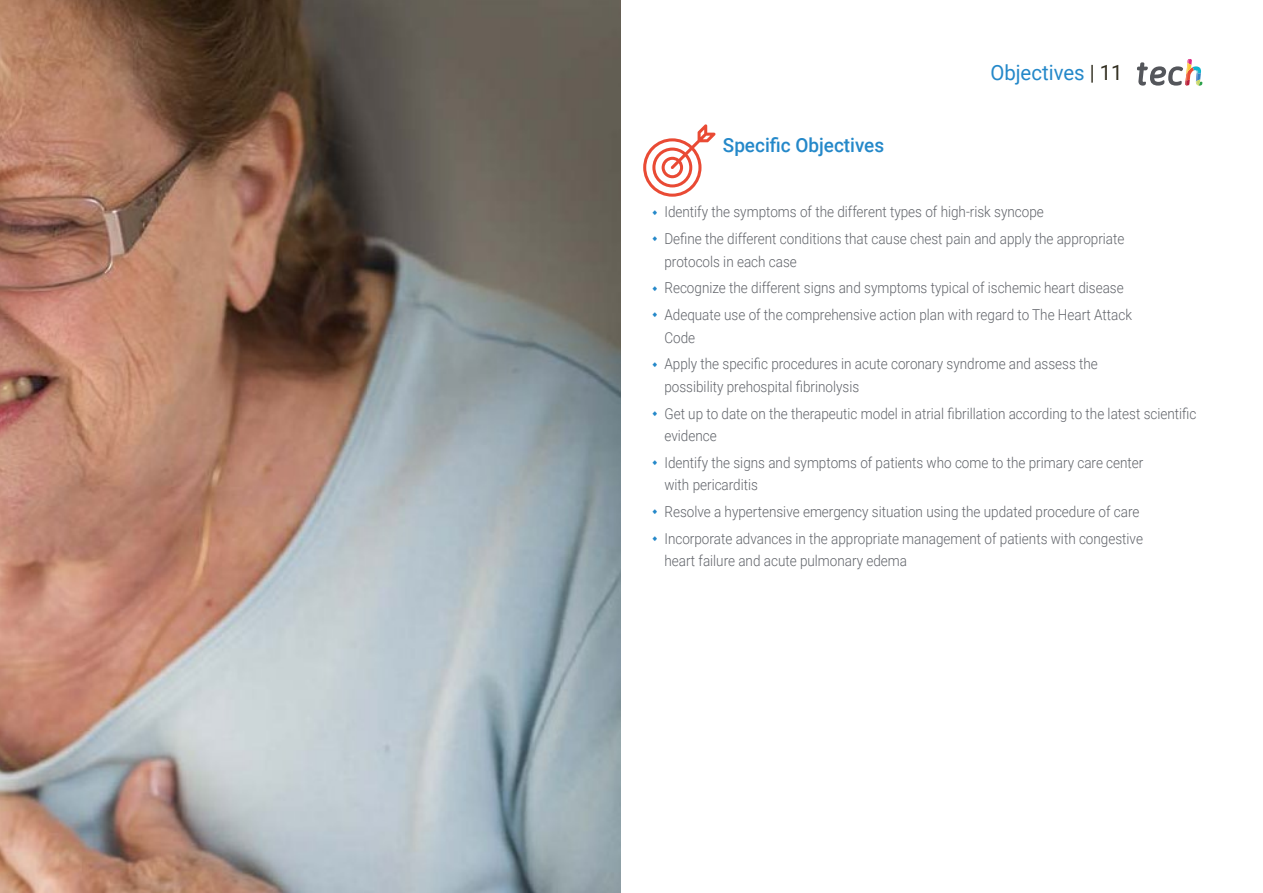
<style>
.page{position:relative;width:1263px;height:893px;background:#fff}
.page>*{position:absolute;margin:0;border:0;box-sizing:border-box;transform-origin:0 0}
.t1{font:21px "Roboto";color:#2488c9}
.t2{font:500 19.5px "Roboto";color:#2488c9}
.t3{font:300 15px/26.7px "Roboto";color:#61646a;scale:.9 1}
.s1{color:#312e20}
</style>
<div class="page">
<svg style="left:643px;top:124px;width:73px;height:73px"></svg>
<img style="left:0;top:0;width:621px;height:893px">
<svg style="left:1137px;top:59px;width:65px;height:27px"></svg>
<h2 class="t2" style="left:723px;top:131px;width:163px">Specific Objectives</h2>
<h1 class="t1" style="left:990px;top:57px;width:134px">Objectives <span class="s1">| 11</span></h1>
<p class="t3" style="left:664px;top:198px;width:513px">Identify the symptoms of the different types of high-risk syncope<br>Define the different conditions that cause chest pain and apply the appropriate</p>
<p class="t3" style="left:664px;top:247px;width:521px">protocols in each case<br>Recognize the different signs and symptoms typical of ischemic heart disease<br>Adequate use of the comprehensive action plan with regard to The Heart Attack</p>
<p class="t3" style="left:664px;top:323px;width:483px">Code<br>Apply the specific procedures in acute coronary syndrome and assess the</p>
<p class="t3" style="left:664px;top:373px;width:593px">possibility prehospital fibrinolysis<br>Get up to date on the therapeutic model in atrial fibrillation according to the latest scientific</p>
<p class="t3" style="left:664px;top:422px;width:534px">evidence<br>Identify the signs and symptoms of patients who come to the primary care center</p>
<p class="t3" style="left:664px;top:471px;width:533px">with pericarditis<br>Resolve a hypertensive emergency situation using the updated procedure of care<br>Incorporate advances in the appropriate management of patients with congestive</p>
<p class="t3" style="left:664px;top:547px;width:271px">heart failure and acute pulmonary edema</p>
</div>
